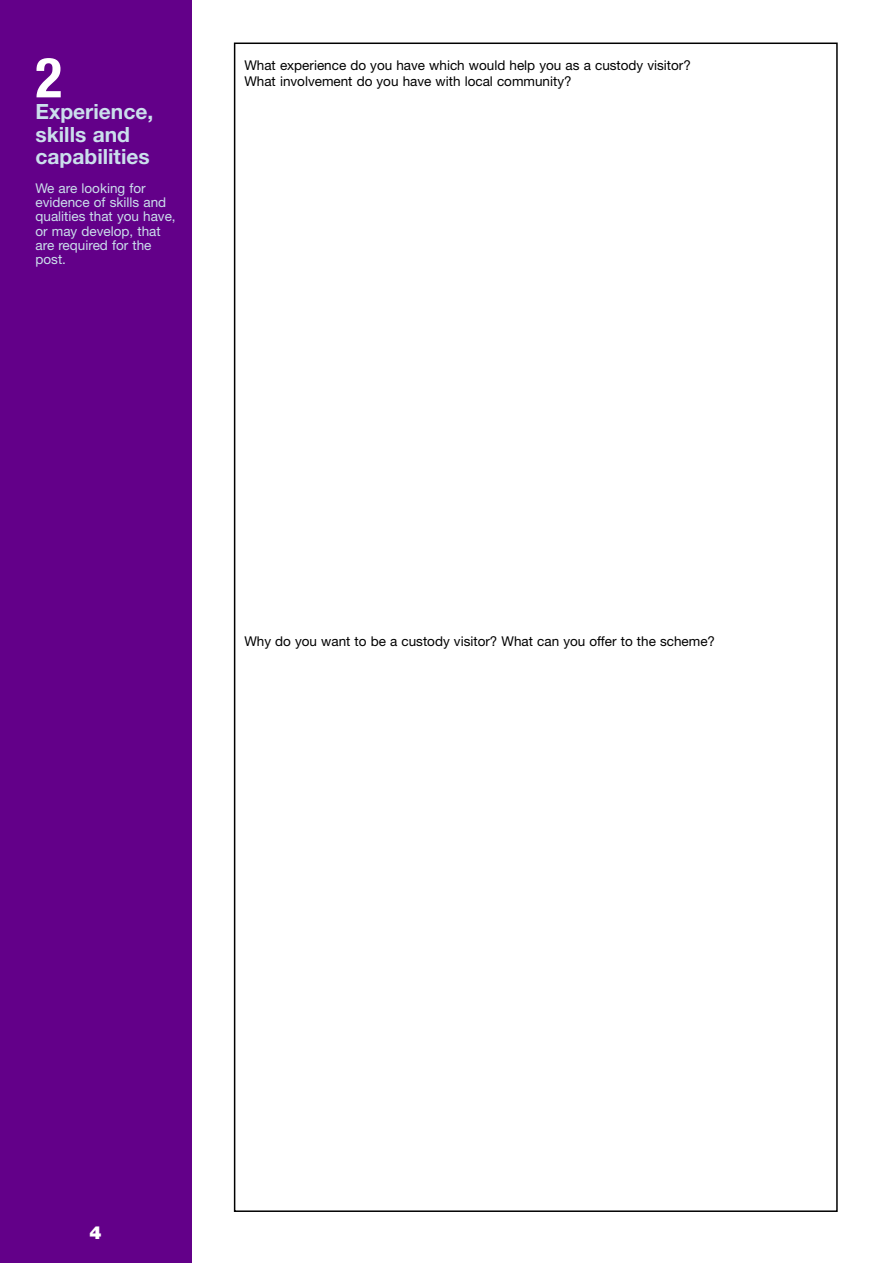
<style>
.page{position:relative;width:893px;height:1263px;background:#fff}
.page>*{position:absolute;margin:0;border:0;box-sizing:border-box;transform-origin:0 0}
.t1{font:700 condensed 55.5px "Helvetica Neue";color:#fff}
.t2{font:700 21px/22.5px "Helvetica Neue LT";color:#cbdfec}
.t3{font:900 18px "Helvetica Neue LT";color:#fff}
.t4{font:13.5px/16.5px "Helvetica Neue LT";color:#000}
.t5{font:13.5px/14.2px "Helvetica Neue LT";color:#cbdfec}
</style>
<div class="page">
<div style="left:0;top:0;width:191px;height:1263px;background:#630089"></div>
<h1 class="t1" style="left:36px;top:44px;width:28px">2</h1>
<h2 class="t2" style="left:36px;top:102px;width:119px">Experience, skills and capabilities</h2>
<p class="t5" style="left:36px;top:182px;width:142px">We are looking for evidence of skills and qualities that you have, or may develop, that are required for the post.</p>
<p class="t4" style="left:244px;top:58px;width:448px">What experience do you have which would help you as a custody visitor?<br>What involvement do you have with local community?</p>
<p class="t4" style="left:244px;top:634px;width:472px">Why do you want to be a custody visitor? What can you offer to the scheme?</p>
<h3 class="t3" style="left:90px;top:1226px;width:14px">4</h3>
</div>
